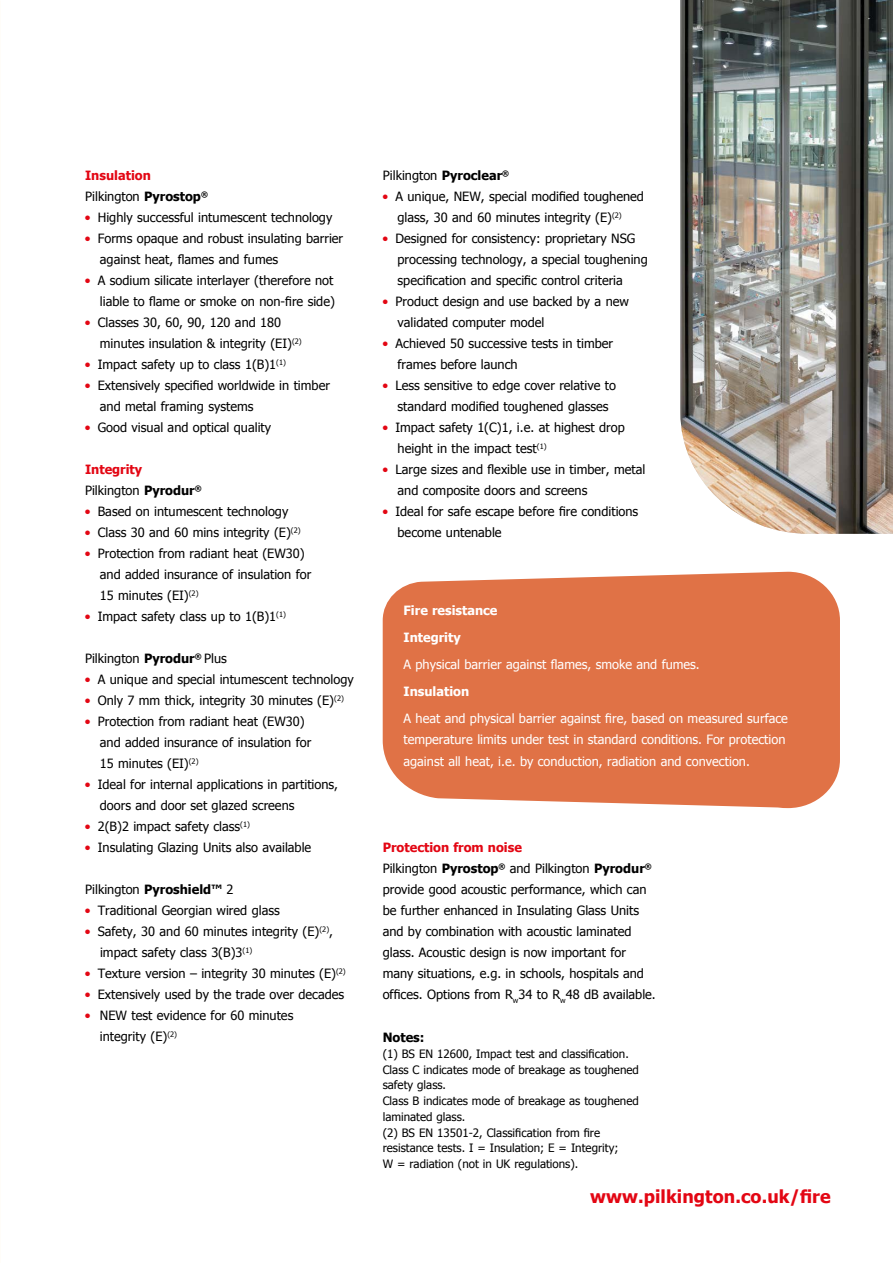
<style>
.page{position:relative;width:893px;height:1263px;background:#fff}
.page>*{position:absolute;margin:0;border:0;box-sizing:border-box;transform-origin:0 0}
.t1{font:700 17.85px "Tahoma";letter-spacing:.005em;color:#e30613}
.t2{font:12.75px/21px "Tahoma";color:#000}
.t3{font:12.75px/21.5px "Tahoma";color:#fff}
.t4{font:700 12.75px/27px "Tahoma";color:#fff}
.t5{font:700 12.75px/21px "Tahoma";color:#e30613}
.t6{font:700 12.75px "Tahoma";color:#000}
.t7{font:11.55px/15.8px "Tahoma";color:#000}
.s1{font-weight:400;color:#000}
.s2{color:#000}
.s3{font-weight:700;color:#e30613}
.s4{font-weight:700}
</style>
<div class="page">
<img style="left:680px;top:0;width:213px;height:534px">
<div style="left:383px;top:572px;width:457px;height:236px;background:#e07246"></div>
<p class="t5" style="left:85px;top:164px;width:124px">Insulation<br><span class="s1">Pilkington</span> <span class="s2">Pyrostop</span><sup>®</sup></p>
<p class="t2" style="left:85px;top:206px;width:249px"><sup>●</sup> Highly successful intumescent technology</p>
<p class="t2" style="left:100px;top:227px;width:245px;text-indent:-15px"><sup>●</sup> Forms opaque and robust insulating barrier against heat, flames and fumes</p>
<p class="t2" style="left:85px;top:269px;width:251px;text-align:right"><sup>●</sup> A sodium silicate interlayer (therefore not liable to flame or smoke on non-fire side)</p>
<p class="t2" style="left:100px;top:311px;width:203px;text-indent:-15px"><sup>●</sup> Classes 30, 60, 90, 120 and 180 minutes insulation &amp; integrity (EI)<sup>(2)</sup></p>
<p class="t2" style="left:85px;top:353px;width:202px"><sup>●</sup> Impact safety up to class 1(B)1<sup>(1)</sup></p>
<p class="t2" style="left:100px;top:374px;width:232px;text-indent:-15px"><sup>●</sup> Extensively specified worldwide in timber and metal framing systems</p>
<p class="t2" style="left:85px;top:416px;width:188px"><sup>●</sup> Good visual and optical quality</p>
<p class="t2" style="left:85px;top:458px;width:118px"><span class="s3">Integrity<br></span>Pilkington <span class="s4">Pyrodur</span><sup>®</sup></p>
<p class="t2" style="left:85px;top:500px;width:205px"><sup>●</sup> Based on intumescent technology</p>
<p class="t2" style="left:85px;top:521px;width:217px"><sup>●</sup> Class 30 and 60 mins integrity (E)<sup>(2)</sup></p>
<p class="t2" style="left:100px;top:542px;width:213px;text-indent:-15px"><sup>●</sup> Protection from radiant heat (EW30) and added insurance of insulation for<br>15 minutes (EI)<sup>(2)</sup></p>
<p class="t2" style="left:85px;top:605px;width:202px"><sup>●</sup> Impact safety class up to 1(B)1<sup>(1)</sup></p>
<p class="t2" style="left:85px;top:647px;width:143px">Pilkington <span class="s4">Pyrodur</span><sup>®</sup> Plus</p>
<p class="t2" style="left:85px;top:668px;width:270px"><sup>●</sup> A unique and special intumescent technology</p>
<p class="t2" style="left:85px;top:689px;width:260px"><sup>●</sup> Only 7 mm thick, integrity 30 minutes (E)<sup>(2)</sup></p>
<p class="t2" style="left:100px;top:710px;width:213px;text-indent:-15px"><sup>●</sup> Protection from radiant heat (EW30) and added insurance of insulation for<br>15 minutes (EI)<sup>(2)</sup></p>
<p class="t2" style="left:100px;top:773px;width:240px;text-indent:-15px"><sup>●</sup> Ideal for internal applications in partitions, doors and door set glazed screens</p>
<p class="t2" style="left:85px;top:815px;width:166px"><sup>●</sup> 2(B)2 impact safety class<sup>(1)</sup></p>
<p class="t2" style="left:85px;top:836px;width:228px"><sup>●</sup> Insulating Glazing Units also available</p>
<p class="t2" style="left:85px;top:878px;width:150px">Pilkington <span class="s4">Pyroshield™</span> 2</p>
<p class="t2" style="left:85px;top:899px;width:196px"><sup>●</sup> Traditional Georgian wired glass</p>
<p class="t2" style="left:100px;top:920px;width:234px;text-indent:-15px"><sup>●</sup> Safety, 30 and 60 minutes integrity (E)<sup>(2)</sup>, impact safety class 3(B)3<sup>(1)</sup></p>
<p class="t2" style="left:85px;top:962px;width:262px"><sup>●</sup> Texture version – integrity 30 minutes (E)<sup>(2)</sup></p>
<p class="t2" style="left:85px;top:983px;width:261px"><sup>●</sup> Extensively used by the trade over decades</p>
<p class="t2" style="left:100px;top:1004px;width:195px;text-indent:-15px"><sup>●</sup> NEW test evidence for 60 minutes integrity (E)<sup>(2)</sup></p>
<p class="t2" style="left:383px;top:164px;width:128px">Pilkington <span class="s4">Pyroclear</span><sup>®</sup></p>
<p class="t2" style="left:383px;top:185px;width:263px;text-align:center"><sup>●</sup> A unique, NEW, special modified toughened glass, 30 and 60 minutes integrity (E)<sup>(2)</sup></p>
<p class="t2" style="left:398px;top:227px;width:252px;text-indent:-15px"><sup>●</sup> Designed for consistency: proprietary NSG processing technology, a special toughening specification and specific control criteria</p>
<p class="t2" style="left:398px;top:290px;width:233px;text-indent:-15px"><sup>●</sup> Product design and use backed by a new validated computer model</p>
<p class="t2" style="left:398px;top:332px;width:217px;text-indent:-15px"><sup>●</sup> Achieved 50 successive tests in timber frames before launch</p>
<p class="t2" style="left:383px;top:374px;width:235px;text-align:center"><sup>●</sup> Less sensitive to edge cover relative to standard modified toughened glasses</p>
<p class="t2" style="left:398px;top:416px;width:229px;text-indent:-15px"><sup>●</sup> Impact safety 1(C)1, i.e. at highest drop height in the impact test<sup>(1)</sup></p>
<p class="t2" style="left:398px;top:458px;width:249px;text-indent:-15px"><sup>●</sup> Large sizes and flexible use in timber, metal and composite doors and screens</p>
<p class="t2" style="left:398px;top:500px;width:242px;text-indent:-15px"><sup>●</sup> Ideal for safe escape before fire conditions become untenable</p>
<p class="t4" style="left:404px;top:596px;width:95px">Fire resistance<br>Integrity</p>
<p class="t3" style="left:404px;top:653px;width:298px">A physical barrier against flames, smoke and fumes.</p>
<p class="t4" style="left:404px;top:677px;width:67px">Insulation</p>
<p class="t3" style="left:404px;top:707px;width:386px">A heat and physical barrier against fire, based on measured surface temperature limits under test in standard conditions. For protection against all heat, i.e. by conduction, radiation and convection.</p>
<p class="t2" style="left:383px;top:836px;width:275px"><span class="s3">Protection from noise<br></span>Pilkington <span class="s4">Pyrostop</span><sup>®</sup> and Pilkington <span class="s4">Pyrodur</span><sup>® </sup>provide good acoustic performance, which can be further enhanced in Insulating Glass Units and by combination with acoustic laminated glass. Acoustic design is now important for many situations, e.g. in schools, hospitals and offices. Options from R<sub>w</sub>34 to R<sub>w</sub>48 dB available.</p>
<p class="t6" style="left:383px;top:1028px;width:43px">Notes:</p>
<p class="t7" style="left:383px;top:1045px;width:258px">(1) BS EN 12600, Impact test and classification.<br>Class C indicates mode of breakage as toughened safety glass.<br>Class B indicates mode of breakage as toughened laminated glass.<br>(2) BS EN 13501-2, Classification from fire resistance tests. I = Insulation; E = Integrity;<br>W = radiation (not in UK regulations).</p>
<h1 class="t1" style="left:590px;top:1184px;width:242px">www.pilkington.co.uk/fire</h1>
</div>
